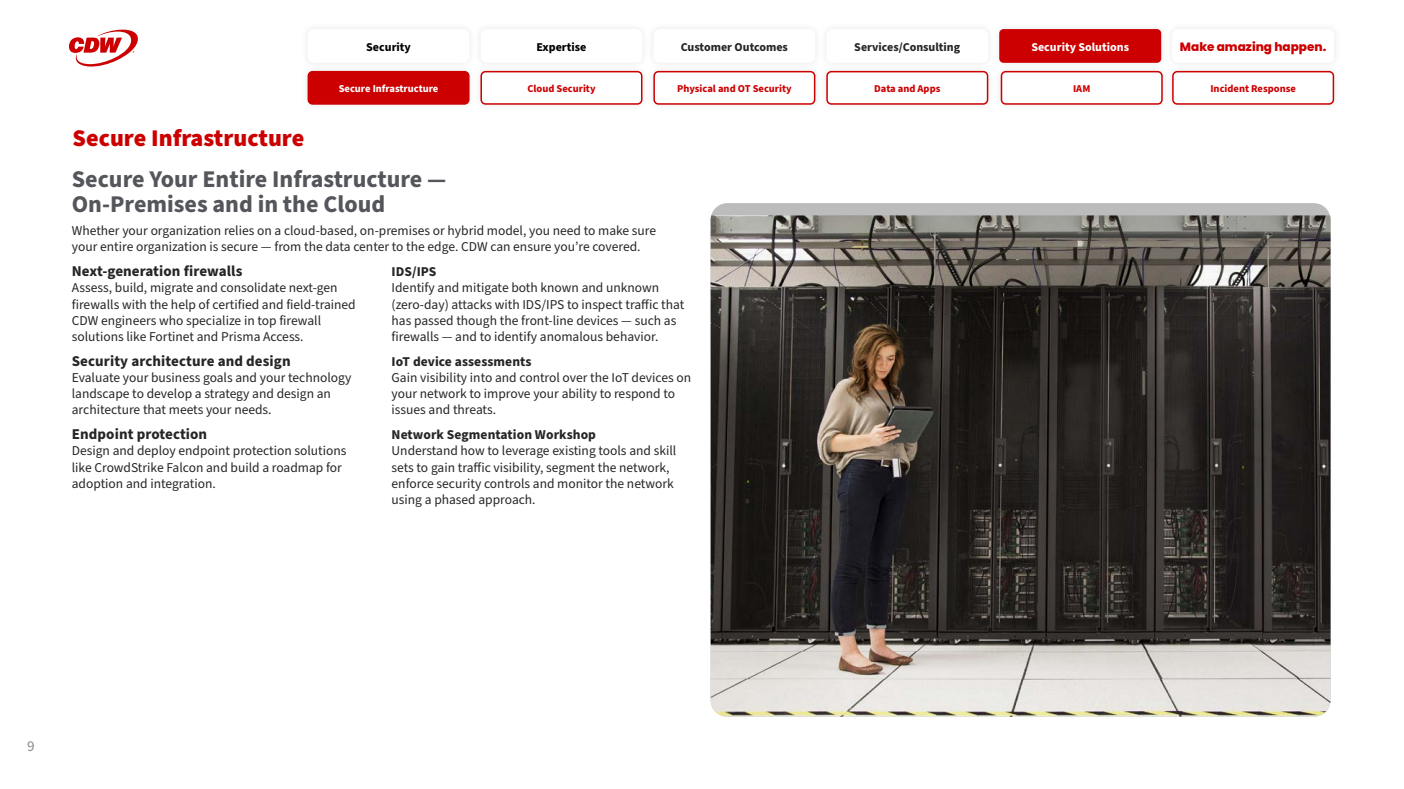
<style>
.page{position:relative;width:1404px;height:789px;background:#fff}
.page>*{position:absolute;margin:0;border:0;box-sizing:border-box;transform-origin:0 0}
.t1{font:700 24px/25.5px "Source Sans Pro";color:#54565b}
.t2{font:900 24px "Source Sans Pro";color:#c00}
.t3{font:700 15px "Source Sans Pro";letter-spacing:.005em;color:#262626}
.t4{font:15px "Source Sans Pro";color:#898b8e}
.t5{font:13.5px/16.2px "Source Sans Pro";color:#262626}
.t6{font:700 13.5px "Source Sans Pro";letter-spacing:.005em;color:#262626}
.t7{font:700 12px "Source Sans Pro";color:#262626}
.t8{font:800 12px "Poppins";color:#c00}
.t9{font:700 12px "Source Sans Pro";color:#000}
.t10{font:700 12px "Source Sans Pro";color:#fff}
.t11{font:700 10.5px "Source Sans Pro";color:#c00}
.t12{font:700 10.5px "Source Sans Pro";color:#fff}
</style>
<div class="page">
<div style="left:711px;top:203px;width:620px;height:513px;background:#bcbcbc;border-radius:17px"></div>
<img style="left:711px;top:215px;width:620px;height:501px">
<svg style="left:69px;top:30px;width:69px;height:36px"></svg>
<div style="left:1165px;top:22px;width:177px;height:48px;background:#fbfbfb"></div>
<div style="left:1172px;top:29px;width:162px;height:34px;background:#fff;border-radius:6px"></div>
<div style="left:473px;top:22px;width:177px;height:48px;background:#fafafa"></div>
<div style="left:480px;top:29px;width:162px;height:34px;background:#fff;border-radius:7px"></div>
<div style="left:300px;top:22px;width:177px;height:48px;background:#fbfbfb"></div>
<div style="left:308px;top:29px;width:162px;height:34px;background:#fff;border-radius:7px"></div>
<div style="left:646px;top:22px;width:177px;height:48px;background:#fbfbfb"></div>
<div style="left:653px;top:29px;width:162px;height:34px;background:#fff;border-radius:7px"></div>
<div style="left:819px;top:22px;width:177px;height:48px;background:#fbfbfb"></div>
<div style="left:826px;top:29px;width:162px;height:34px;background:#fff;border-radius:7px"></div>
<div style="left:992px;top:22px;width:177px;height:48px;background:#fbfbfb"></div>
<div style="left:1165px;top:63px;width:177px;height:49px;background:#000;opacity:.1"></div>
<div style="left:1173px;top:72px;width:160px;height:32px;background:#fff;border-radius:4px"></div>
<div style="left:1172px;top:71px;width:162px;height:34px;border:2px solid #c00;border-radius:4px"></div>
<div style="left:993px;top:63px;width:177px;height:49px;background:#000;opacity:.1"></div>
<div style="left:1001px;top:72px;width:161px;height:32px;background:#fff;border-radius:4px"></div>
<div style="left:1001px;top:71px;width:162px;height:34px;border:2px solid #c00;border-radius:4px"></div>
<div style="left:819px;top:63px;width:177px;height:49px;background:#000;opacity:.1"></div>
<div style="left:827px;top:72px;width:161px;height:32px;background:#fff;border-radius:4px"></div>
<div style="left:826px;top:71px;width:162px;height:34px;border:2px solid #c00;border-radius:4px"></div>
<div style="left:646px;top:63px;width:177px;height:49px;background:#000;opacity:.1"></div>
<div style="left:654px;top:72px;width:161px;height:32px;background:#fff;border-radius:4px"></div>
<div style="left:653px;top:71px;width:162px;height:34px;border:2px solid #c00;border-radius:4px"></div>
<div style="left:473px;top:63px;width:177px;height:49px;background:#000;opacity:.1"></div>
<div style="left:481px;top:72px;width:161px;height:32px;background:#fff;border-radius:4px"></div>
<div style="left:480px;top:71px;width:162px;height:34px;border:2px solid #c00;border-radius:4px"></div>
<div style="left:300px;top:63px;width:177px;height:49px;background:#000;opacity:.1"></div>
<div style="left:308px;top:72px;width:161px;height:32px;background:#c00;border-radius:4px"></div>
<div style="left:308px;top:71px;width:162px;height:34px;border:2px solid #c00;border-radius:4px"></div>
<div style="left:999px;top:29px;width:162px;height:34px;background:#c00;border-radius:4px"></div>
<p class="t9" style="left:366px;top:38px;width:46px">Security</p>
<p class="t9" style="left:537px;top:38px;width:51px">Expertise</p>
<p class="t7" style="left:681px;top:38px;width:109px">Customer Outcomes</p>
<p class="t7" style="left:854px;top:38px;width:108px">Services/Consulting</p>
<p class="t8" style="left:1180px;top:40px;width:148px">Make amazing happen.</p>
<p class="t12" style="left:339px;top:81px;width:101px">Secure Infrastructure</p>
<p class="t11" style="left:527px;top:81px;width:70px">Cloud Security</p>
<p class="t11" style="left:677px;top:81px;width:116px">Physical and OT Security</p>
<p class="t11" style="left:874px;top:81px;width:68px">Data and Apps</p>
<p class="t11" style="left:1073px;top:81px;width:19px">IAM</p>
<p class="t11" style="left:1210px;top:81px;width:87px">Incident Response</p>
<p class="t10" style="left:1031px;top:38px;width:99px">Security Solutions</p>
<h1 class="t2" style="left:73px;top:121px;width:233px">Secure Infrastructure</h1>
<h1 class="t1" style="left:72px;top:166px;width:376px">Secure Your Entire Infrastructure —<br>On-Premises and in the Cloud</h1>
<p class="t5" style="left:72px;top:223px;width:586px">Whether your organization relies on a cloud-based, on-premises or hybrid model, you need to make sure your entire organization is secure — from the data center to the edge. CDW can ensure you’re covered.</p>
<p class="t3" style="left:72px;top:261px;width:172px">Next-generation firewalls</p>
<p class="t5" style="left:72px;top:280px;width:285px">Assess, build, migrate and consolidate next-gen firewalls with the help of certified and field-trained CDW engineers who specialize in top firewall solutions like Fortinet and Prisma Access.</p>
<p class="t3" style="left:72px;top:350px;width:220px">Security architecture and design</p>
<p class="t5" style="left:72px;top:370px;width:281px">Evaluate your business goals and your technology landscape to develop a strategy and design an architecture that meets your needs.</p>
<p class="t3" style="left:72px;top:424px;width:137px">Endpoint protection</p>
<p class="t5" style="left:72px;top:443px;width:276px">Design and deploy endpoint protection solutions like CrowdStrike Falcon and build a roadmap for adoption and integration.</p>
<p class="t6" style="left:392px;top:262px;width:46px">IDS/IPS</p>
<p class="t5" style="left:392px;top:280px;width:294px">Identify and mitigate both known and unknown (zero-day) attacks with IDS/IPS to inspect traffic that has passed though the front-line devices — such as firewalls — and to identify anomalous behavior.</p>
<p class="t6" style="left:392px;top:352px;width:141px">IoT device assessments</p>
<p class="t5" style="left:392px;top:370px;width:301px">Gain visibility into and control over the IoT devices on your network to improve your ability to respond to issues and threats.</p>
<p class="t6" style="left:392px;top:425px;width:206px">Network Segmentation Workshop</p>
<p class="t5" style="left:392px;top:443px;width:286px">Understand how to leverage existing tools and skill sets to gain traffic visibility, segment the network, enforce security controls and monitor the network using a phased approach.</p>
<p class="t4" style="left:27px;top:736px;width:9px">9</p>
</div>
